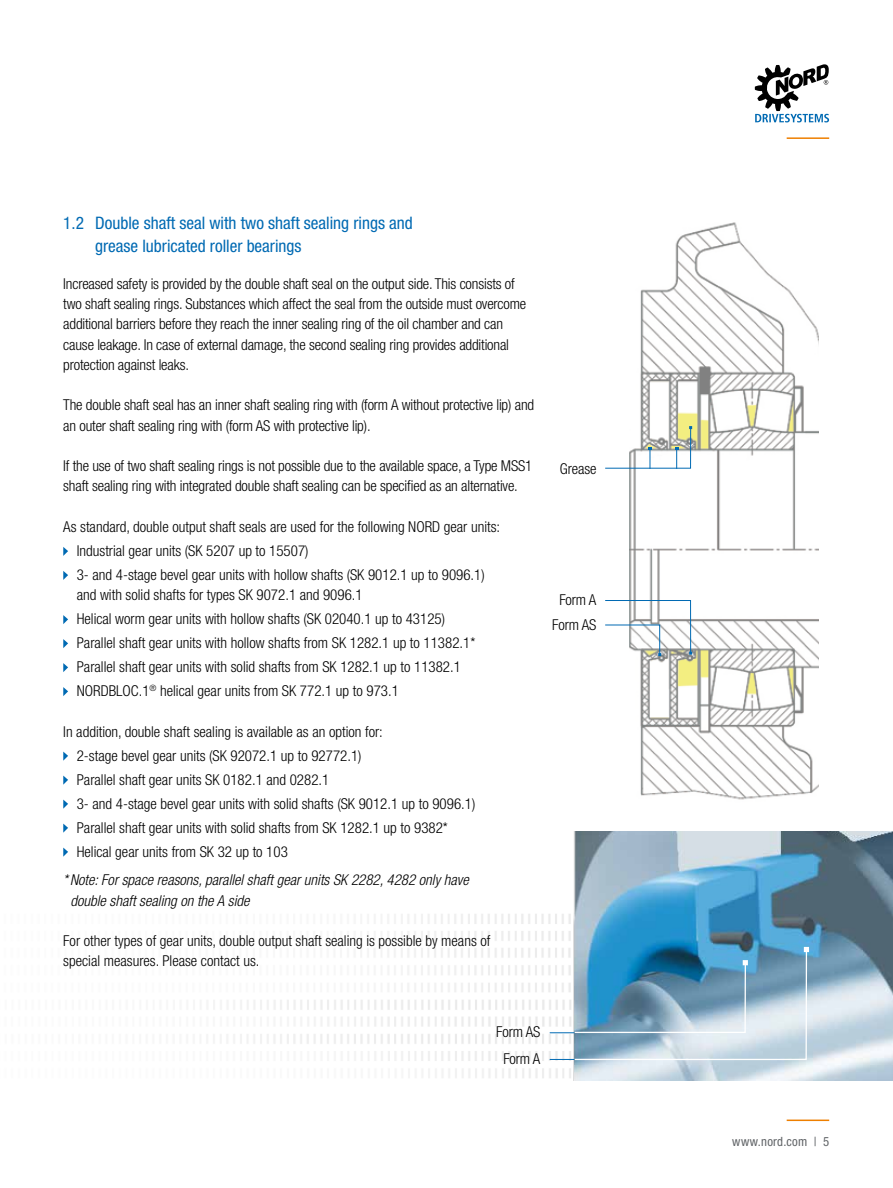
<style>
.page{position:relative;width:893px;height:1188px;background:#fff}
.page>*{position:absolute;margin:0;border:0;box-sizing:border-box;transform-origin:0 0}
.t1{font:condensed 17.25px/22.5px "Helvetica Neue LT Std";color:#006ab3}
.t2{font:300 condensed 15px/24px "Helvetica Neue LT Std";color:#000}
.t3{font:italic 300 condensed 15px/20.2px "Helvetica Neue LT Std";color:#000}
.t4{font:condensed 12.75px "Helvetica Neue LT Std";letter-spacing:.02em;color:#606366}
</style>
<div class="page">
<hr style="left:787px;top:1120px;width:42px;height:1px;background:#ee7f00">
<hr style="left:787px;top:137px;width:42px;height:2px;background:#ee7f00">
<svg style="left:755px;top:64px;width:74px;height:58px"></svg>
<img style="left:213px;top:914px;width:469px;height:167px">
<svg style="left:63px;top:547px;width:5px;height:9px"></svg>
<svg style="left:63px;top:571px;width:5px;height:9px"></svg>
<svg style="left:63px;top:615px;width:5px;height:9px"></svg>
<svg style="left:63px;top:639px;width:5px;height:9px"></svg>
<svg style="left:63px;top:663px;width:5px;height:9px"></svg>
<svg style="left:63px;top:687px;width:5px;height:9px"></svg>
<svg style="left:63px;top:752px;width:5px;height:9px"></svg>
<svg style="left:63px;top:776px;width:5px;height:9px"></svg>
<svg style="left:63px;top:800px;width:5px;height:9px"></svg>
<svg style="left:63px;top:824px;width:5px;height:9px"></svg>
<svg style="left:63px;top:848px;width:5px;height:9px"></svg>
<img style="left:629px;top:222px;width:190px;height:578px">
<svg style="left:605px;top:426px;width:87px;height:43px"></svg>
<svg style="left:605px;top:600px;width:87px;height:56px"></svg>
<img style="left:558px;top:831px;width:335px;height:249px">
<svg style="left:550px;top:947px;width:259px;height:114px;background:#8ab1c8"></svg>
<p class="t1" style="left:95px;top:212px;width:319px;text-indent:-32px">1.2 Double shaft seal with two shaft sealing rings and grease lubricated roller bearings</p>
<p class="t2" style="left:63px;top:273px;width:465px;line-height:20.2px">Increased safety is provided by the double shaft seal on the output side. This consists of two shaft sealing rings. Substances which affect the seal from the outside must overcome additional barriers before they reach the inner sealing ring of the oil chamber and can cause leakage. In case of external damage, the second sealing ring provides additional protection against leaks.</p>
<p class="t2" style="left:63px;top:395px;width:472px;line-height:20.2px">The double shaft seal has an inner shaft sealing ring with (form A without protective lip) and an outer shaft sealing ring with (form AS with protective lip).</p>
<p class="t2" style="left:63px;top:456px;width:471px;line-height:20.2px">If the use of two shaft sealing rings is not possible due to the available space, a Type MSS1 shaft sealing ring with integrated double shaft sealing can be specified as an alternative.</p>
<p class="t2" style="left:77px;top:515px;width:425px;text-indent:-14px">As standard, double output shaft seals are used for the following NORD gear units:<br>Industrial gear units (SK 5207 up to 15507)<br>3- and 4-stage bevel gear units with hollow shafts (SK 9012.1 up to 9096.1)</p>
<p class="t2" style="left:77px;top:583px;width:400px">and with solid shafts for types SK 9072.1 and 9096.1<br>Helical worm gear units with hollow shafts (SK 02040.1 up to 43125)<br>Parallel shaft gear units with hollow shafts from SK 1282.1 up to 11382.1* Parallel shaft gear units with solid shafts from SK 1282.1 up to 11382.1<br>NORDBLOC.1<sup>®</sup> helical gear units from SK 772.1 up to 973.1</p>
<p class="t2" style="left:77px;top:719px;width:400px;text-indent:-13px">In addition, double shaft sealing is available as an option for:<br>2-stage bevel gear units (SK 92072.1 up to 92772.1)<br>Parallel shaft gear units SK 0182.1 and 0282.1<br>3- and 4-stage bevel gear units with solid shafts (SK 9012.1 up to 9096.1)<br>Parallel shaft gear units with solid shafts from SK 1282.1 up to 9382* Helical gear units from SK 32 up to 103</p>
<p class="t3" style="left:70px;top:870px;width:400px;text-indent:-7px">*Note: For space reasons, parallel shaft gear units SK 2282, 4282 only have double shaft sealing on the A side</p>
<p class="t2" style="left:63px;top:931px;width:429px;line-height:20.2px">For other types of gear units, double output shaft sealing is possible by means of special measures. Please contact us.</p>
<p class="t2" style="left:560px;top:456px;width:38px">Grease</p>
<p class="t2" style="left:559px;top:588px;width:39px">Form A</p>
<p class="t2" style="left:552px;top:613px;width:46px">Form AS</p>
<p class="t2" style="left:496px;top:1019px;width:46px">Form AS</p>
<p class="t2" style="left:503px;top:1046px;width:39px">Form A</p>
<p class="t4" style="left:732px;top:1134px;width:98px">www.nord.com | 5</p>
</div>
